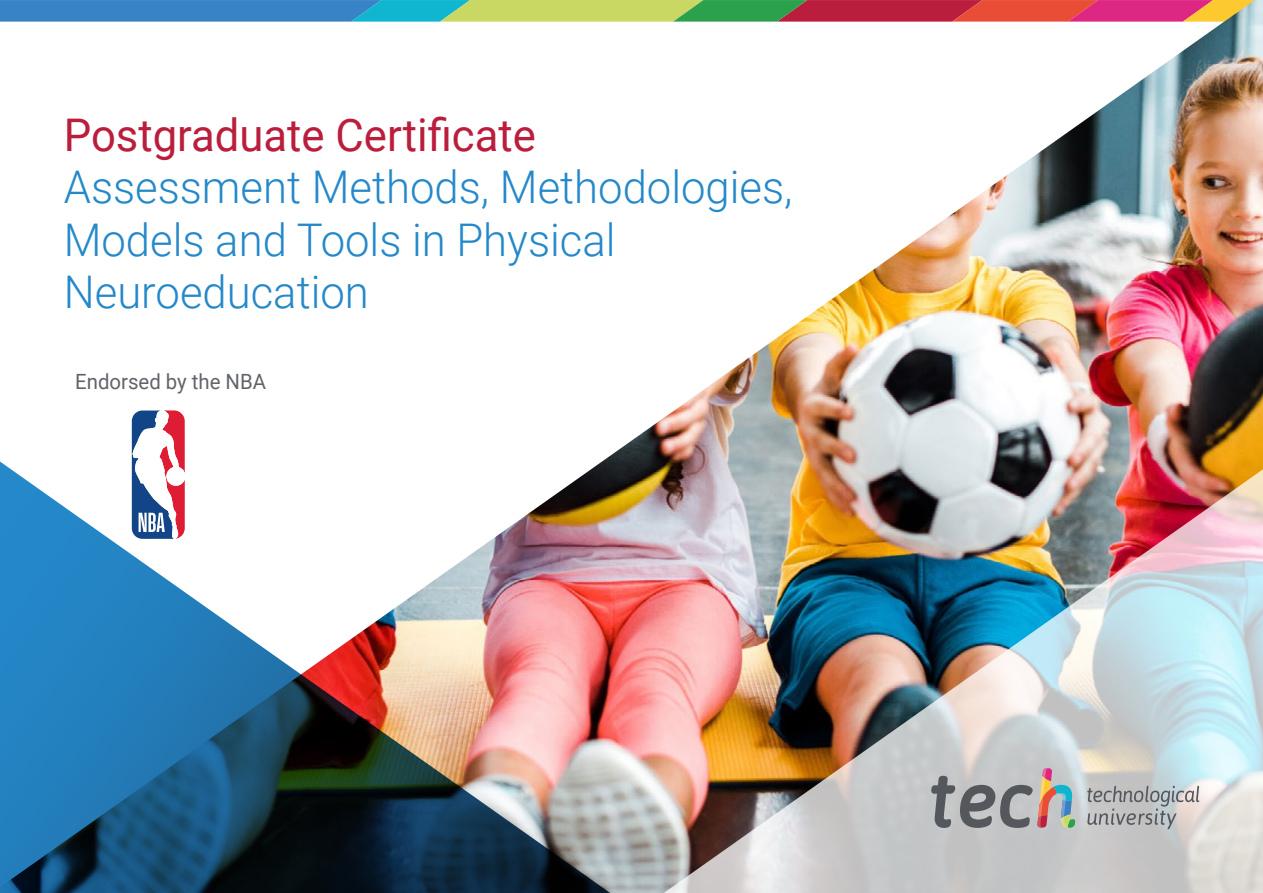
<style>
.page{position:relative;width:1263px;height:893px;background:#fff}
.page>*{position:absolute;margin:0;border:0;box-sizing:border-box;transform-origin:0 0}
.t1{font:300 45px/52.5px "Roboto";color:#2488c9}
.t2{font:45px "Roboto";color:#ba1e3c}
.t3{font:21px "Roboto";color:#61646a}
</style>
<div class="page">
<img style="left:0;top:0;width:1263px;height:454px">
<img style="left:640px;top:454px;width:623px;height:439px">
<img style="left:0;top:446px;width:640px;height:447px">
<svg style="left:931px;top:768px;width:144px;height:60px;background:#a3a2a2"></svg>
<svg style="left:1087px;top:786px;width:112px;height:43px;background:#b4b4b4"></svg>
<svg style="left:132px;top:410px;width:53px;height:129px"></svg>
<p class="t2" style="left:64px;top:103px;width:474px">Postgraduate Certificate</p>
<p class="t1" style="left:64px;top:159px;width:730px">Assessment Methods, Methodologies,<br>Models and Tools in Physical<br>Neuroeducation</p>
<p class="t3" style="left:75px;top:367px;width:192px">Endorsed by the NBA</p>
</div>
